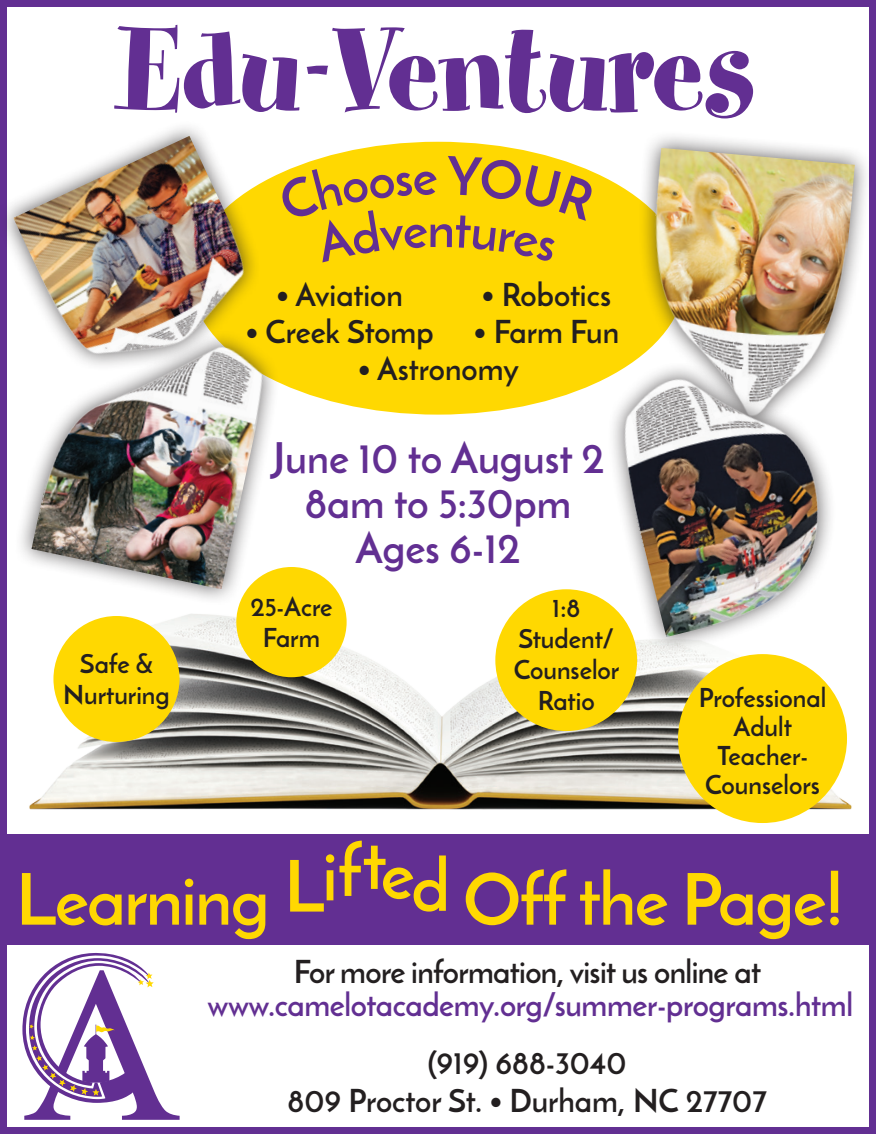
<style>
.page{position:relative;width:876px;height:1134px;background:#fff}
.page>*{position:absolute;margin:0;border:0;box-sizing:border-box;transform-origin:0 0}
.t1{font:133px "Spumoni LP Std";color:#622f92}
.t2{font:700 52.5px "Josefin Sans";color:#622f92}
.t3{font:700 42px/45.5px "Josefin Sans";color:#622f92;text-align:center}
.t4{font:700 31.5px/37.8px "Josefin Sans";color:#231f20;text-align:center}
.t5{font:700 31.5px "Josefin Sans";letter-spacing:-.01em;color:#622f92}
.t6{font:700 31.5px "Josefin Sans";letter-spacing:-.02em;color:#231f20}
.t7{font:700 25.9px/31.2px "Josefin Sans";color:#231f20;text-align:center}
</style>
<div class="page">
<div style="left:0;top:0;width:876px;height:1134px;border:7px solid #622f92"></div>
<svg style="left:22px;top:953px;width:158px;height:167px"></svg>
<img style="left:29px;top:598px;width:823px;height:225px">
<div style="left:678px;top:654px;width:169px;height:169px;background:#ffd801;border-radius:50%"></div>
<div style="left:495px;top:589px;width:142px;height:142px;background:#ffd801;border-radius:50%"></div>
<div style="left:53px;top:616px;width:126px;height:126px;background:#ffd801;border-radius:50%"></div>
<div style="left:0;top:835px;width:876px;height:110px;background:#622f92"></div>
<svg style="left:22px;top:869px;width:817px;height:70px"></svg>
<svg style="left:290px;top:841px;width:156px;height:71px"></svg>
<div style="left:191px;top:142px;width:494px;height:273px;background:#ffd801;border-radius:50%"></div>
<div style="left:0;top:119px;width:261px;height:252px;background:#231f20;opacity:.75"></div>
<img style="left:13px;top:136px;width:303px;height:261px">
<div style="left:15px;top:329px;width:264px;height:278px;background:#231f20;opacity:.75"></div>
<img style="left:32px;top:255px;width:252px;height:334px">
<div style="left:638px;top:130px;width:234px;height:304px;background:#231f20;opacity:.75"></div>
<img style="left:637px;top:148px;width:218px;height:151px">
<div style="left:607px;top:362px;width:229px;height:292px;background:#231f20;opacity:.75"></div>
<img style="left:594px;top:299px;width:261px;height:338px">
<div style="left:236px;top:567px;width:110px;height:110px;background:#ffd801;border-radius:50%"></div>
<svg style="left:277px;top:165px;width:39px;height:97px"></svg>
<h1 class="t1" style="left:120px;top:3px;width:637px">Edu-Ventures</h1>
<h2 class="t2" style="left:427px;top:196px;width:29px">n</h2>
<p class="t4" style="left:276px;top:275px;width:128px">• Aviation</p>
<p class="t4" style="left:245px;top:313px;width:190px">• Creek Stomp</p>
<p class="t4" style="left:481px;top:275px;width:131px">• Robotics</p>
<p class="t4" style="left:473px;top:313px;width:147px">• Farm Fun</p>
<p class="t4" style="left:358px;top:350px;width:162px">• Astronomy</p>
<p class="t7" style="left:63px;top:648px;width:108px">Safe &amp;<br>Nurturing</p>
<h3 class="t3" style="left:271px;top:435px;width:335px">June 10 to August 2<br>8am to 5:30pm<br>Ages 6-12</h3>
<p class="t7" style="left:250px;top:591px;width:84px">25-Acre<br>Farm</p>
<p class="t7" style="left:513px;top:592px;width:107px">1:8<br>Student/<br>Counselor<br>Ratio</p>
<p class="t7" style="left:699px;top:684px;width:129px;line-height:28.7px">Professional<br>Adult<br>Teacher-<br>Counselors</p>
<p class="t6" style="left:294px;top:952px;width:468px">For more information, visit us online at</p>
<p class="t5" style="left:207px;top:985px;width:647px">www.camelotacademy.org/summer-programs.html</p>
<p class="t4" style="left:287px;top:1044px;width:481px">(919) 688-3040<br>809 Proctor St. • Durham, NC 27707</p>
</div>
